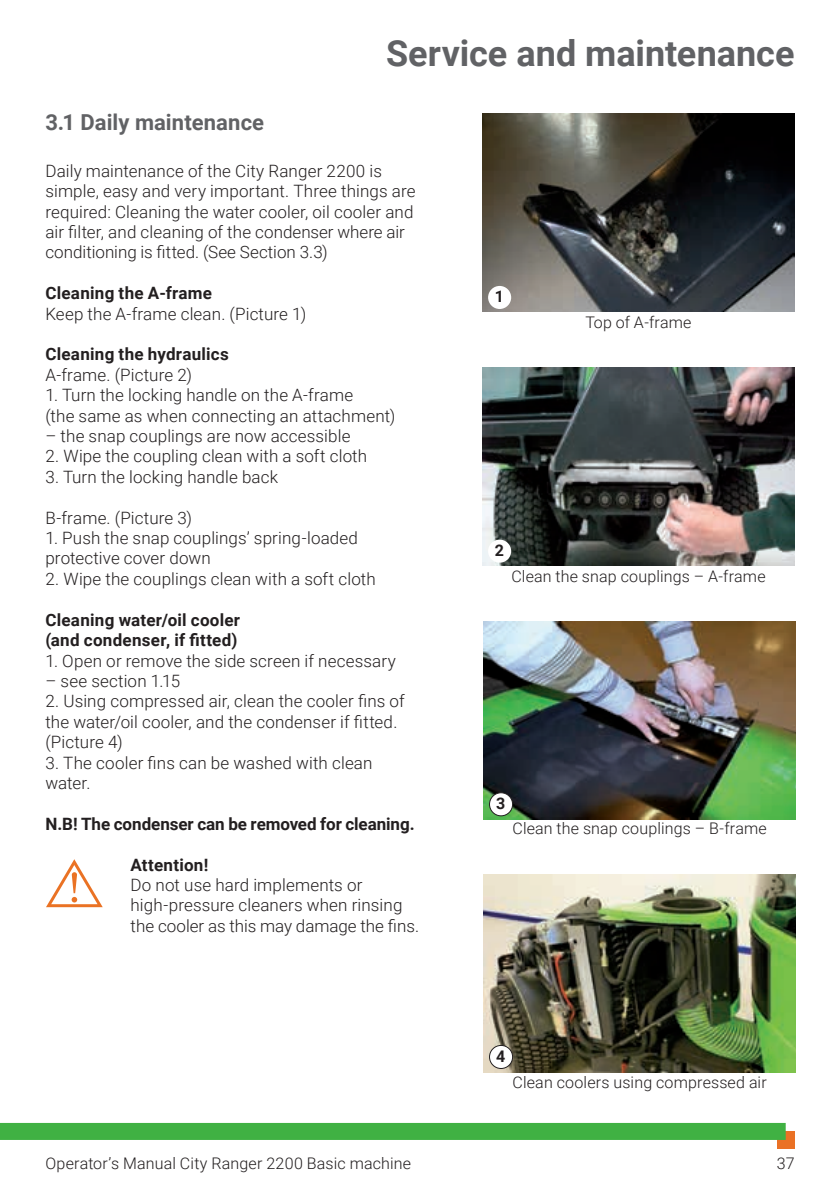
<style>
.page{position:relative;width:840px;height:1191px;background:#fff}
.page>*{position:absolute;margin:0;border:0;box-sizing:border-box;transform-origin:0 0}
.t1{font:700 36px "Roboto";color:#616265}
.t2{font:700 22px "Roboto";letter-spacing:.005em;color:#616265}
.t3{font:300 17px/20.4px "Roboto";letter-spacing:.01em;color:#231f20}
.t4{font:700 17px/20.4px "Roboto";letter-spacing:.01em;color:#231f20}
.t5{font:300 16px "Roboto";letter-spacing:.01em;color:#231f20}
.t6{font:700 16px "Roboto";color:#231f20}
</style>
<div class="page">
<div style="left:776px;top:1131px;width:18px;height:17px;background:#ea7125"></div>
<div style="left:0;top:1123px;width:785px;height:17px;background:#40b143"></div>
<img style="left:482px;top:367px;width:312px;height:198px">
<img style="left:483px;top:621px;width:312px;height:198px">
<img style="left:483px;top:874px;width:312px;height:198px">
<div style="left:488px;top:539px;width:23px;height:23px;background:#fff;border-radius:50%"></div>
<div style="left:489px;top:792px;width:23px;height:24px;background:#fff;border-radius:50%"></div>
<div style="left:489px;top:792px;width:23px;height:24px;border:1px solid #231f20;border-radius:50%"></div>
<div style="left:489px;top:1045px;width:23px;height:23px;background:#fff;border-radius:50%"></div>
<div style="left:489px;top:1045px;width:23px;height:23px;border:1px solid #231f20;border-radius:50%"></div>
<img style="left:482px;top:113px;width:312px;height:199px">
<div style="left:488px;top:286px;width:23px;height:23px;background:#fff;border-radius:50%"></div>
<svg style="left:46px;top:859px;width:57px;height:48px"></svg>
<h1 class="t1" style="left:386px;top:28px;width:410px">Service and maintenance</h1>
<p class="t2" style="left:45px;top:107px;width:220px">3.1 Daily maintenance</p>
<p class="t3" style="left:45px;top:160px;width:371px">Daily maintenance of the City Ranger 2200 is simple, easy and very important. Three things are required: Cleaning the water cooler, oil cooler and air filter, and cleaning of the condenser where air conditioning is fitted. (See Section 3.3)</p>
<p class="t4" style="left:45px;top:282px;width:168px">Cleaning the A-frame</p>
<p class="t3" style="left:45px;top:303px;width:262px">Keep the A-frame clean. (Picture 1)</p>
<p class="t4" style="left:45px;top:343px;width:185px">Cleaning the hydraulics</p>
<p class="t3" style="left:45px;top:364px;width:148px">A-frame. (Picture 2)</p>
<p class="t3" style="left:45px;top:384px;width:351px">1. Turn the locking handle on the A-frame<br>(the same as when connecting an attachment)</p>
<p class="t3" style="left:45px;top:425px;width:306px">– the snap couplings are now accessible</p>
<p class="t3" style="left:45px;top:445px;width:323px">2. Wipe the coupling clean with a soft cloth</p>
<p class="t3" style="left:45px;top:466px;width:234px">3. Turn the locking handle back</p>
<p class="t3" style="left:45px;top:507px;width:148px">B-frame. (Picture 3)</p>
<p class="t3" style="left:45px;top:527px;width:314px">1. Push the snap couplings’ spring-loaded protective cover down</p>
<p class="t3" style="left:45px;top:568px;width:331px">2. Wipe the couplings clean with a soft cloth</p>
<p class="t4" style="left:45px;top:609px;width:196px">Cleaning water/oil cooler (and condenser, if fitted)</p>
<p class="t3" style="left:45px;top:649px;width:352px">1. Open or remove the side screen if necessary</p>
<p class="t3" style="left:45px;top:670px;width:136px">– see section 1.15</p>
<p class="t3" style="left:45px;top:690px;width:360px">2. Using compressed air, clean the cooler fins of the water/oil cooler, and the condenser if fitted. (Picture 4)</p>
<p class="t3" style="left:45px;top:751px;width:328px">3. The cooler fins can be washed with clean water.</p>
<p class="t4" style="left:45px;top:813px;width:370px">N.B! The condenser can be removed for cleaning.</p>
<p class="t4" style="left:130px;top:853px;width:79px">Attention!</p>
<p class="t3" style="left:130px;top:874px;width:290px">Do not use hard implements or high-pressure cleaners when rinsing the cooler as this may damage the fins.</p>
<p class="t5" style="left:45px;top:1152px;width:367px">Operator’s Manual City Ranger 2200 Basic machine</p>
<p class="t6" style="left:494px;top:285px;width:11px">1</p>
<p class="t5" style="left:585px;top:311px;width:108px">Top of A-frame</p>
<p class="t6" style="left:494px;top:539px;width:11px">2</p>
<p class="t5" style="left:511px;top:565px;width:255px">Clean the snap couplings – A-frame</p>
<p class="t6" style="left:496px;top:792px;width:11px">3</p>
<p class="t5" style="left:512px;top:817px;width:256px">Clean the snap couplings – B-frame</p>
<p class="t6" style="left:496px;top:1044px;width:11px">4</p>
<p class="t5" style="left:512px;top:1070px;width:255px">Clean coolers using compressed air</p>
<p class="t5" style="left:776px;top:1152px;width:19px">37</p>
</div>
